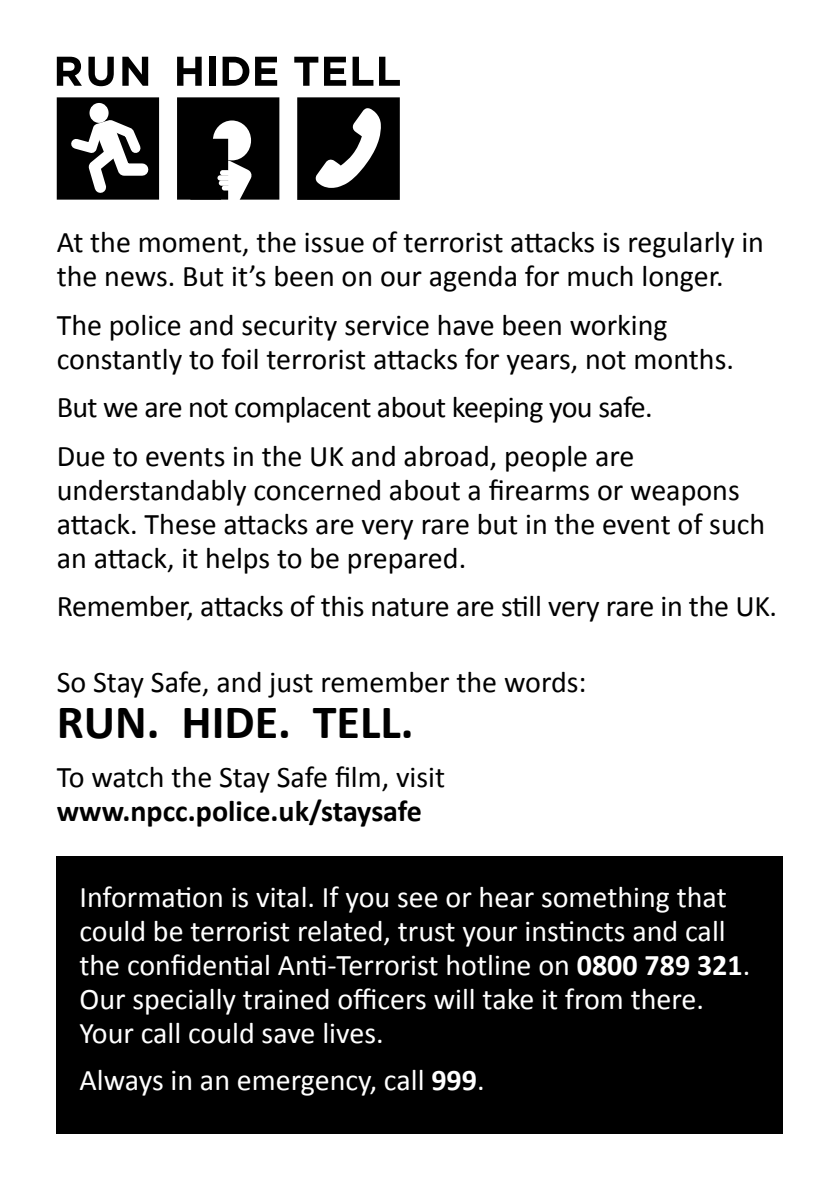
<style>
.page{position:relative;width:840px;height:1191px;background:#fff}
.page>*{position:absolute;margin:0;border:0;box-sizing:border-box;transform-origin:0 0}
.t1{font:700 48px "Calibri";color:#000}
.t2{font:30px/34px "Calibri";color:#000}
.t3{font:30px/34px "Calibri";color:#fff}
.t4{font:30px/48.6px "Calibri";letter-spacing:-.02em;color:#000}
.t5{font:700 30px "Calibri";color:#000}
.s1{font-weight:700}
</style>
<div class="page">
<div style="left:57px;top:856px;width:725px;height:278px;background:#000"></div>
<svg style="left:57px;top:57px;width:25px;height:29px"></svg>
<svg style="left:88px;top:57px;width:26px;height:29px"></svg>
<svg style="left:122px;top:57px;width:26px;height:29px"></svg>
<svg style="left:177px;top:57px;width:24px;height:29px"></svg>
<div style="left:209px;top:57px;width:6px;height:29px;background:#000"></div>
<svg style="left:222px;top:57px;width:27px;height:29px"></svg>
<svg style="left:255px;top:57px;width:22px;height:29px"></svg>
<svg style="left:294px;top:57px;width:24px;height:29px"></svg>
<svg style="left:324px;top:57px;width:22px;height:29px"></svg>
<svg style="left:352px;top:57px;width:21px;height:29px"></svg>
<svg style="left:379px;top:57px;width:20px;height:29px"></svg>
<svg style="left:297px;top:97px;width:102px;height:103px"></svg>
<div style="left:57px;top:97px;width:102px;height:103px;background:#000"></div>
<svg style="left:64px;top:111px;width:90px;height:89px"></svg>
<div style="left:89px;top:103px;width:19px;height:20px;background:#fff;border-radius:50%"></div>
<div style="left:177px;top:97px;width:102px;height:103px;background:#000"></div>
<svg style="left:213px;top:120px;width:38px;height:40px"></svg>
<svg style="left:213px;top:125px;width:44px;height:75px"></svg>
<div style="left:190px;top:139px;width:38px;height:61px;background:#000"></div>
<div style="left:220px;top:170px;width:10px;height:5px;background:#fff;border-radius:3px"></div>
<div style="left:217px;top:175px;width:16px;height:6px;background:#fff;border-radius:3px"></div>
<div style="left:218px;top:180px;width:12px;height:6px;background:#fff;border-radius:3px"></div>
<div style="left:222px;top:185px;width:9px;height:5px;background:#fff;border-radius:2px"></div>
<p class="t2" style="left:57px;top:225px;width:708px">At the moment, the issue of terrorist attacks is regularly in the news. But it’s been on our agenda for much longer.</p>
<p class="t2" style="left:57px;top:308px;width:678px">The police and security service have been working constantly to foil terrorist attacks for years, not months.</p>
<p class="t4" style="left:57px;top:383px;width:597px">But we are not complacent about keeping you safe.<br>Due to events in the UK and abroad, people are</p>
<p class="t2" style="left:57px;top:473px;width:709px">understandably concerned about a firearms or weapons attack. These attacks are very rare but in the event of such an attack, it helps to be prepared.</p>
<p class="t2" style="left:57px;top:589px;width:721px">Remember, attacks of this nature are still very rare in the UK.</p>
<p class="t2" style="left:57px;top:665px;width:531px">So Stay Safe, and just remember the words:</p>
<h1 class="t1" style="left:57px;top:691px;width:358px">RUN. HIDE. TELL.</h1>
<p class="t2" style="left:57px;top:760px;width:390px">To watch the Stay Safe film, visit</p>
<p class="t5" style="left:57px;top:791px;width:366px">www.npcc.police.uk/staysafe</p>
<p class="t3" style="left:79px;top:880px;width:672px">Information is vital. If you see or hear something that could be terrorist related, trust your instincts and call the confidential Anti-Terrorist hotline on <span class="s1">0800 789 321</span>.<br>Our specially trained officers will take it from there.<br>Your call could save lives.</p>
<p class="t3" style="left:79px;top:1063px;width:406px">Always in an emergency, call <span class="s1">999</span>.</p>
</div>
